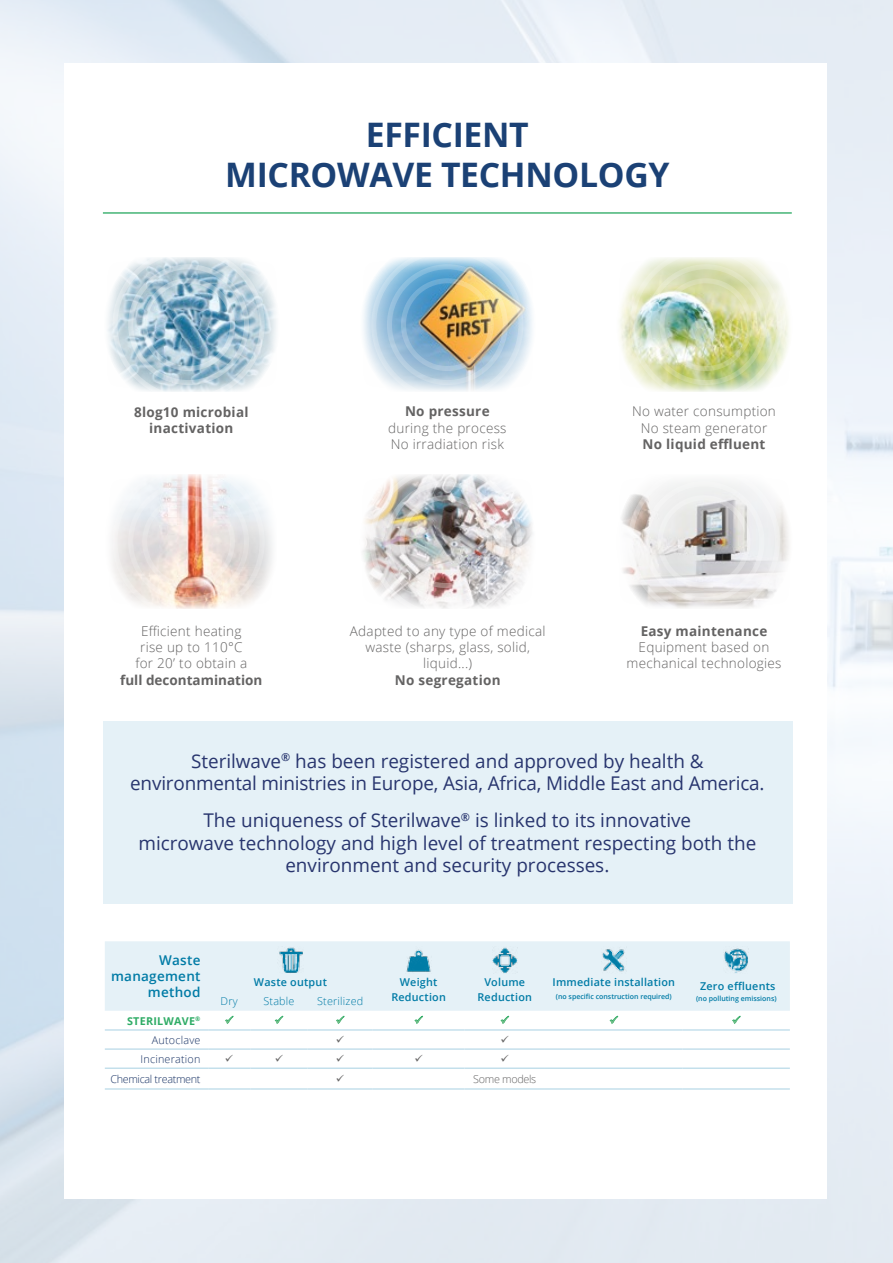
<style>
.page{position:relative;width:893px;height:1263px;background:#fff}
.page>*{position:absolute;margin:0;border:0;box-sizing:border-box;transform-origin:0 0}
.t1{font:700 33.75px/40.5px "Open Sans";letter-spacing:-.01em;color:#1b4175;text-align:center}
.t2{font:18.9px/22.6px "Open Sans";color:#28356e;text-align:center}
.t3{font:300 13.5px/16.2px "Open Sans";letter-spacing:.02em;color:#646363;text-align:center}
.t4{font:700 13.5px/16.2px "Open Sans";letter-spacing:.02em;color:#646363;text-align:center}
.t5{font:600 13.5px/16.2px "Open Sans";letter-spacing:.02em;color:#007ba6;text-align:right}
.t6{font:700 13.5px "Open Sans";color:#646363}
.t7{font:600 10.8px/15.6px "Open Sans";letter-spacing:.02em;color:#007ba6;text-align:center}
.t8{font:300 10.8px "Open Sans";letter-spacing:.02em;color:#183264}
.t9{font:300 10.8px "Open Sans";letter-spacing:.02em;color:#007ba6}
.t10{font:300 10.8px "Open Sans";letter-spacing:-.03em;color:#183264}
.t11{font:700 10.8px "Open Sans";letter-spacing:.02em;color:#2fac66}
.t12{font:300 10.8px "Open Sans";letter-spacing:-.03em;color:#646363}
.t13{font:600 7.05px "Open Sans";color:#007ba6}
</style>
<div class="page">
<hr style="left:103px;top:212px;width:689px;height:2px;background:#2fac66">
<div style="left:103px;top:721px;width:689px;height:183px;background:#e5f1f7"></div>
<div style="left:105px;top:941px;width:685px;height:70px;background:#e5f1f7"></div>
<hr style="left:105px;top:1048px;width:103px;height:2px;background:#bedcea">
<hr style="left:208px;top:1048px;width:42px;height:2px;background:#bedcea">
<hr style="left:250px;top:1048px;width:58px;height:2px;background:#bedcea">
<hr style="left:308px;top:1048px;width:65px;height:2px;background:#bedcea">
<hr style="left:373px;top:1048px;width:92px;height:2px;background:#bedcea">
<hr style="left:465px;top:1048px;width:80px;height:2px;background:#bedcea">
<hr style="left:545px;top:1048px;width:138px;height:2px;background:#bedcea">
<hr style="left:683px;top:1048px;width:107px;height:2px;background:#bedcea">
<hr style="left:105px;top:1067px;width:103px;height:2px;background:#bedcea">
<hr style="left:208px;top:1067px;width:42px;height:2px;background:#bedcea">
<hr style="left:250px;top:1067px;width:58px;height:2px;background:#bedcea">
<hr style="left:308px;top:1067px;width:65px;height:2px;background:#bedcea">
<hr style="left:373px;top:1067px;width:92px;height:2px;background:#bedcea">
<hr style="left:465px;top:1067px;width:80px;height:2px;background:#bedcea">
<hr style="left:545px;top:1067px;width:138px;height:2px;background:#bedcea">
<hr style="left:683px;top:1067px;width:107px;height:2px;background:#bedcea">
<hr style="left:105px;top:1088px;width:103px;height:2px;background:#bedcea">
<hr style="left:208px;top:1088px;width:42px;height:2px;background:#bedcea">
<hr style="left:250px;top:1088px;width:58px;height:2px;background:#bedcea">
<hr style="left:308px;top:1088px;width:65px;height:2px;background:#bedcea">
<hr style="left:373px;top:1088px;width:92px;height:2px;background:#bedcea">
<hr style="left:465px;top:1088px;width:80px;height:2px;background:#bedcea">
<hr style="left:545px;top:1088px;width:138px;height:2px;background:#bedcea">
<hr style="left:683px;top:1088px;width:107px;height:2px;background:#bedcea">
<img style="left:278px;top:947px;width:25px;height:26px">
<img style="left:406px;top:947px;width:25px;height:26px">
<img style="left:492px;top:947px;width:25px;height:26px">
<img style="left:601px;top:947px;width:25px;height:26px">
<img style="left:724px;top:947px;width:25px;height:26px">
<img style="left:107px;top:257px;width:169px;height:135px">
<img style="left:112px;top:474px;width:160px;height:135px">
<img style="left:363px;top:257px;width:169px;height:134px">
<img style="left:363px;top:474px;width:170px;height:135px">
<img style="left:619px;top:257px;width:170px;height:135px">
<img style="left:621px;top:481px;width:168px;height:127px">
<div style="left:142px;top:278px;width:93px;height:93px;border:5px solid #fff;border-radius:50%"></div>
<div style="left:142px;top:495px;width:93px;height:93px;border:5px solid #fff;border-radius:50%"></div>
<div style="left:399px;top:495px;width:93px;height:93px;border:5px solid #fff;border-radius:50%"></div>
<div style="left:658px;top:495px;width:92px;height:93px;border:5px solid #fff;border-radius:50%"></div>
<div style="left:401px;top:278px;width:93px;height:93px;border:5px solid #fff;border-radius:50%"></div>
<div style="left:659px;top:278px;width:93px;height:93px;border:5px solid #fff;border-radius:50%"></div>
<div style="left:128px;top:264px;width:121px;height:121px;border:5px solid #fff;border-radius:50%"></div>
<div style="left:128px;top:481px;width:121px;height:121px;border:5px solid #fff;border-radius:50%"></div>
<div style="left:385px;top:481px;width:121px;height:121px;border:5px solid #fff;border-radius:50%"></div>
<div style="left:644px;top:481px;width:120px;height:121px;border:5px solid #fff;border-radius:50%"></div>
<div style="left:387px;top:264px;width:121px;height:121px;border:5px solid #fff;border-radius:50%"></div>
<div style="left:645px;top:264px;width:121px;height:121px;border:5px solid #fff;border-radius:50%"></div>
<div style="left:112px;top:249px;width:153px;height:152px;border:5px solid #fff;border-radius:50%"></div>
<div style="left:112px;top:466px;width:153px;height:152px;border:5px solid #fff;border-radius:50%"></div>
<div style="left:370px;top:466px;width:152px;height:152px;border:5px solid #fff;border-radius:50%"></div>
<div style="left:628px;top:466px;width:152px;height:152px;border:5px solid #fff;border-radius:50%"></div>
<div style="left:371px;top:249px;width:152px;height:152px;border:5px solid #fff;border-radius:50%"></div>
<div style="left:630px;top:249px;width:152px;height:152px;border:5px solid #fff;border-radius:50%"></div>
<svg style="left:105px;top:1015px;width:685px;height:16px"></svg>
<h1 class="t1" style="left:225px;top:114px;width:446px">EFFICIENT<br>MICROWAVE TECHNOLOGY</h1>
<p class="t4" style="left:134px;top:403px;width:116px">8log10 microbial inactivation</p>
<p class="t4" style="left:405px;top:403px;width:86px">No pressure</p>
<p class="t3" style="left:388px;top:419px;width:120px;text-align:left">during the process<br>No irradiation risk</p>
<p class="t3" style="left:135px;top:623px;width:113px">Efficient heating rise up to 110°C for 20’ to obtain a</p>
<p class="t6" style="left:120px;top:670px;width:144px">full decontamination</p>
<p class="t3" style="left:350px;top:623px;width:197px">Adapted to any type of medical waste (sharps, glass, solid, liquid...)</p>
<p class="t4" style="left:395px;top:671px;width:107px">No segregation</p>
<p class="t3" style="left:632px;top:403px;width:145px">No water consumption<br>No steam generator</p>
<p class="t4" style="left:643px;top:435px;width:124px">No liquid effluent</p>
<p class="t4" style="left:641px;top:623px;width:128px">Easy maintenance</p>
<p class="t3" style="left:627px;top:639px;width:156px">Equipment based on mechanical technologies</p>
<p class="t2" style="left:130px;top:749px;width:636px">Sterilwave<sup>®</sup> has been registered and approved by health &amp; environmental ministries in Europe, Asia, Africa, Middle East and America.</p>
<p class="t2" style="left:138px;top:808px;width:619px">The uniqueness of Sterilwave<sup>®</sup> is linked to its innovative<br>microwave technology and high level of treatment respecting both the environment and security processes.</p>
<p class="t5" style="left:111px;top:952px;width:91px">Waste management method</p>
<p class="t7" style="left:254px;top:974px;width:74px">Waste output</p>
<p class="t7" style="left:391px;top:973px;width:56px">Weight<br>Reduction</p>
<p class="t7" style="left:477px;top:973px;width:56px">Volume<br>Reduction</p>
<p class="t7" style="left:552px;top:974px;width:124px">Immediate installation</p>
<p class="t13" style="left:556px;top:992px;width:118px">(no specific construction required)</p>
<p class="t9" style="left:221px;top:994px;width:19px">Dry</p>
<p class="t9" style="left:263px;top:994px;width:33px">Stable</p>
<p class="t9" style="left:317px;top:994px;width:48px">Sterilized</p>
<p class="t11" style="left:127px;top:1013px;width:75px">STERILWAVE<sup>®</sup></p>
<p class="t8" style="left:152px;top:1032px;width:50px">Autoclave</p>
<p class="t8" style="left:140px;top:1051px;width:62px">Incineration</p>
<p class="t10" style="left:110px;top:1071px;width:92px">Chemical treatment</p>
<p class="t12" style="left:473px;top:1071px;width:64px">Some models</p>
<p class="t7" style="left:700px;top:978px;width:77px">Zero effluents</p>
<p class="t13" style="left:696px;top:994px;width:82px">(no polluting emissions)</p>
</div>
